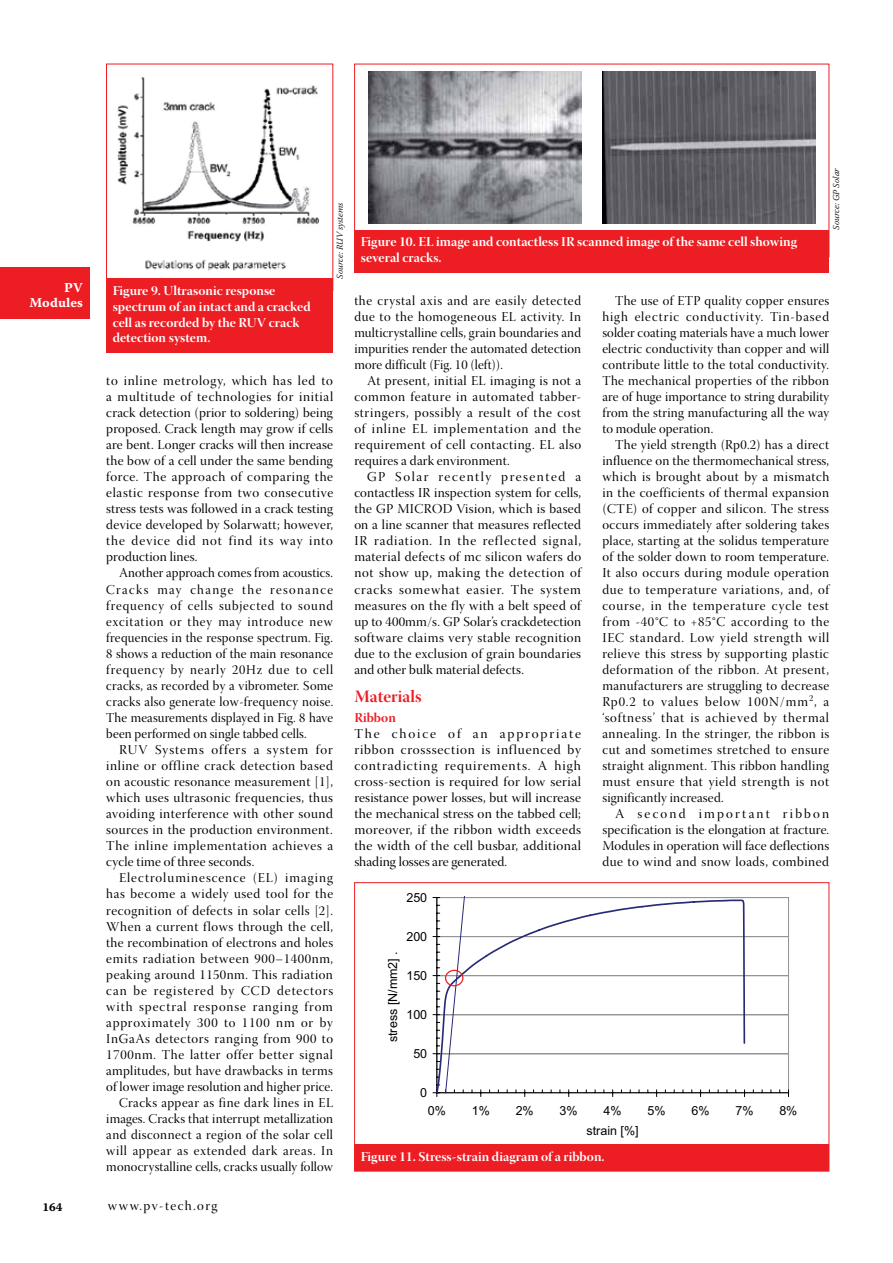
<style>
.page{position:relative;width:893px;height:1263px;background:#fff}
.page>*{position:absolute;margin:0;border:0;box-sizing:border-box;transform-origin:0 0}
.t1{font:17.25px "Warnock Pro Bold Disp";color:#ed1d24}
.t2{font:13.5px/16px "Warnock Pro Disp";letter-spacing:.03em;color:#000;text-align:justify}
.t3{font:13.5px/15.8px "Warnock Pro Bold Disp";color:#fff}
.t4{font:13.5px "Warnock Pro Disp";letter-spacing:.1em;color:#000}
.t5{font:13.5px/15px "Warnock Pro Bold Capt";letter-spacing:.005em;color:#fff;text-align:right}
.t6{font:13.5px "Warnock Pro Bold Disp";color:#ed1d24}
.t7{font:12.45px "Arial";color:#000}
.t8{font:12px "Warnock Pro Bold Capt";color:#000}
.t9{font:italic 300 9px "Warnock Pro";color:#000}
</style>
<div class="page">
<div style="left:0;top:268px;width:89px;height:51px;background:#ed1d24"></div>
<img style="left:108px;top:77px;width:223px;height:202px">
<div style="left:106px;top:64px;width:227px;height:227px;border:1px solid #ed1d24"></div>
<div style="left:106px;top:279px;width:227px;height:74px;background:#ed1d24"></div>
<div style="left:354px;top:230px;width:475px;height:42px;background:#ed1d24"></div>
<img style="left:369px;top:72px;width:212px;height:151px">
<img style="left:603px;top:72px;width:212px;height:151px">
<svg style="left:433px;top:897px;width:355px;height:197px"></svg>
<svg style="left:435px;top:898px;width:311px;height:199px"></svg>
<div style="left:445px;top:970px;width:18px;height:16px;border:1px solid #ed2224;border-radius:50%"></div>
<div style="left:354px;top:1144px;width:475px;height:27px;background:#ed1d24"></div>
<p class="t5" style="left:29px;top:280px;width:55px">PV<br>Modules</p>
<p class="t3" style="left:113px;top:282px;width:200px">Figure 9. Ultrasonic response spectrum of an intact and a cracked cell as recorded by the RUV crack detection system.</p>
<p class="t9" style="left:334px;top:279px;width:77px;rotate:-90deg">Source: RUV systems</p>
<p class="t2" style="left:106px;top:374px;width:228px">to inline metrology, which has led to a multitude of technologies for initial crack detection (prior to soldering) being proposed. Crack length may grow if cells are bent. Longer cracks will then increase the bow of a cell under the same bending force. The approach of comparing the elastic response from two consecutive stress tests was followed in a crack testing device developed by Solarwatt; however, the device did not find its way into production lines.</p>
<p class="t2" style="left:106px;top:567px;width:228px;text-indent:13px">Another approach comes from acoustics.<br>Cracks may change the resonance frequency of cells subjected to sound excitation or they may introduce new frequencies in the response spectrum. Fig.<br>8 shows a reduction of the main resonance frequency by nearly 20Hz due to cell cracks, as recorded by a vibrometer. Some cracks also generate low-frequency noise.<br>The measurements displayed in Fig. 8 have been performed on single tabbed cells.</p>
<p class="t2" style="left:106px;top:743px;width:228px;text-indent:13px">RUV Systems offers a system for inline or offline crack detection based on acoustic resonance measurement [1], which uses ultrasonic frequencies, thus avoiding interference with other sound sources in the production environment.<br>The inline implementation achieves a cycle time of three seconds.</p>
<p class="t2" style="left:106px;top:872px;width:228px;text-align:right">Electroluminescence (EL) imaging has become a widely used tool for the recognition of defects in solar cells [2].<br>When a current flows through the cell, the recombination of electrons and holes emits radiation between 900–1400nm, peaking around 1150nm. This radiation can be registered by CCD detectors with spectral response ranging from approximately 300 to 1100 nm or by InGaAs detectors ranging from 900 to 1700nm. The latter offer better signal amplitudes, but have drawbacks in terms of lower image resolution and higher price.<br>Cracks appear as fine dark lines in EL images. Cracks that interrupt metallization and disconnect a region of the solar cell will appear as extended dark areas. In monocrystalline cells, cracks usually follow</p>
<p class="t3" style="left:361px;top:234px;width:438px">Figure 10. EL image and contactless IR scanned image of the same cell showing several cracks.</p>
<p class="t9" style="left:831px;top:230px;width:63px;rotate:-90deg">Source: GP Solar</p>
<p class="t2" style="left:354px;top:294px;width:228px">the crystal axis and are easily detected due to the homogeneous EL activity. In multicrystalline cells, grain boundaries and impurities render the automated detection more difficult (Fig. 10 (left)).</p>
<p class="t2" style="left:354px;top:374px;width:228px;text-indent:13px">At present, initial EL imaging is not a common feature in automated tabber&shy;stringers, possibly a result of the cost of inline EL implementation and the requirement of cell contacting. EL also requires a dark environment.</p>
<p class="t2" style="left:354px;top:470px;width:228px;text-indent:13px">GP Solar recently presented a contactless IR inspection system for cells, the GP MICROD Vision, which is based on a line scanner that measures reflected IR radiation. In the reflected signal, material defects of mc silicon wafers do not show up, making the detection of cracks somewhat easier. The system measures on the fly with a belt speed of up to 400mm/s. GP Solar’s crackdetection software claims very stable recognition due to the exclusion of grain boundaries and other bulk material defects.</p>
<p class="t1" style="left:354px;top:686px;width:69px">Materials</p>
<p class="t6" style="left:354px;top:709px;width:43px">Ribbon</p>
<p class="t2" style="left:354px;top:727px;width:228px">The choice of an appropriate ribbon crosssection is influenced by contradicting requirements. A high cross-section is required for low serial resistance power losses, but will increase the mechanical stress on the tabbed cell; moreover, if the ribbon width exceeds the width of the cell busbar, additional shading losses are generated.</p>
<p class="t7" style="left:406px;top:889px;width:22px">250</p>
<p class="t7" style="left:406px;top:928px;width:22px">200</p>
<p class="t7" style="left:385px;top:1042px;width:93px;rotate:-90deg">stress [N/mm2] .</p>
<p class="t7" style="left:406px;top:967px;width:22px">150</p>
<p class="t7" style="left:406px;top:1006px;width:22px">100</p>
<p class="t7" style="left:413px;top:1045px;width:15px">50</p>
<p class="t7" style="left:420px;top:1084px;width:8px">0</p>
<p class="t2" style="left:602px;top:294px;width:228px;text-indent:13px">The use of ETP quality copper ensures high electric conductivity. Tin-based solder coating materials have a much lower electric conductivity than copper and will contribute little to the total conductivity.<br>The mechanical properties of the ribbon are of huge importance to string durability from the string manufacturing all the way to module operation.</p>
<p class="t2" style="left:602px;top:438px;width:228px;text-indent:13px">The yield strength (Rp0.2) has a direct influence on the thermomechanical stress, which is brought about by a mismatch in the coefficients of thermal expansion (CTE) of copper and silicon. The stress occurs immediately after soldering takes place, starting at the solidus temperature of the solder down to room temperature.<br>It also occurs during module operation due to temperature variations, and, of course, in the temperature cycle test from -40°C to +85°C according to the IEC standard. Low yield strength will relieve this stress by supporting plastic deformation of the ribbon. At present, manufacturers are struggling to decrease Rp0.2 to values below 100N/mm<sup>2</sup>, a ‘softness’ that is achieved by thermal annealing. In the stringer, the ribbon is cut and sometimes stretched to ensure straight alignment. This ribbon handling must ensure that yield strength is not significantly increased.</p>
<p class="t2" style="left:602px;top:807px;width:228px;text-indent:13px">A second important ribbon specification is the elongation at fracture.<br>Modules in operation will face deflections due to wind and snow loads, combined</p>
<p class="t7" style="left:428px;top:1102px;width:20px">0%</p>
<p class="t7" style="left:472px;top:1102px;width:20px">1%</p>
<p class="t7" style="left:516px;top:1102px;width:20px">2%</p>
<p class="t7" style="left:560px;top:1102px;width:20px">3%</p>
<p class="t7" style="left:604px;top:1102px;width:20px">4%</p>
<p class="t7" style="left:647px;top:1102px;width:20px">5%</p>
<p class="t7" style="left:691px;top:1102px;width:20px">6%</p>
<p class="t7" style="left:735px;top:1102px;width:20px">7%</p>
<p class="t7" style="left:779px;top:1102px;width:20px">8%</p>
<p class="t7" style="left:586px;top:1123px;width:54px">strain [%]</p>
<p class="t3" style="left:361px;top:1148px;width:245px">Figure 11. Stress-strain diagram of a ribbon.</p>
<p class="t8" style="left:43px;top:1200px;width:22px">164</p>
<p class="t4" style="left:108px;top:1198px;width:111px">www.pv-tech.org</p>
</div>
